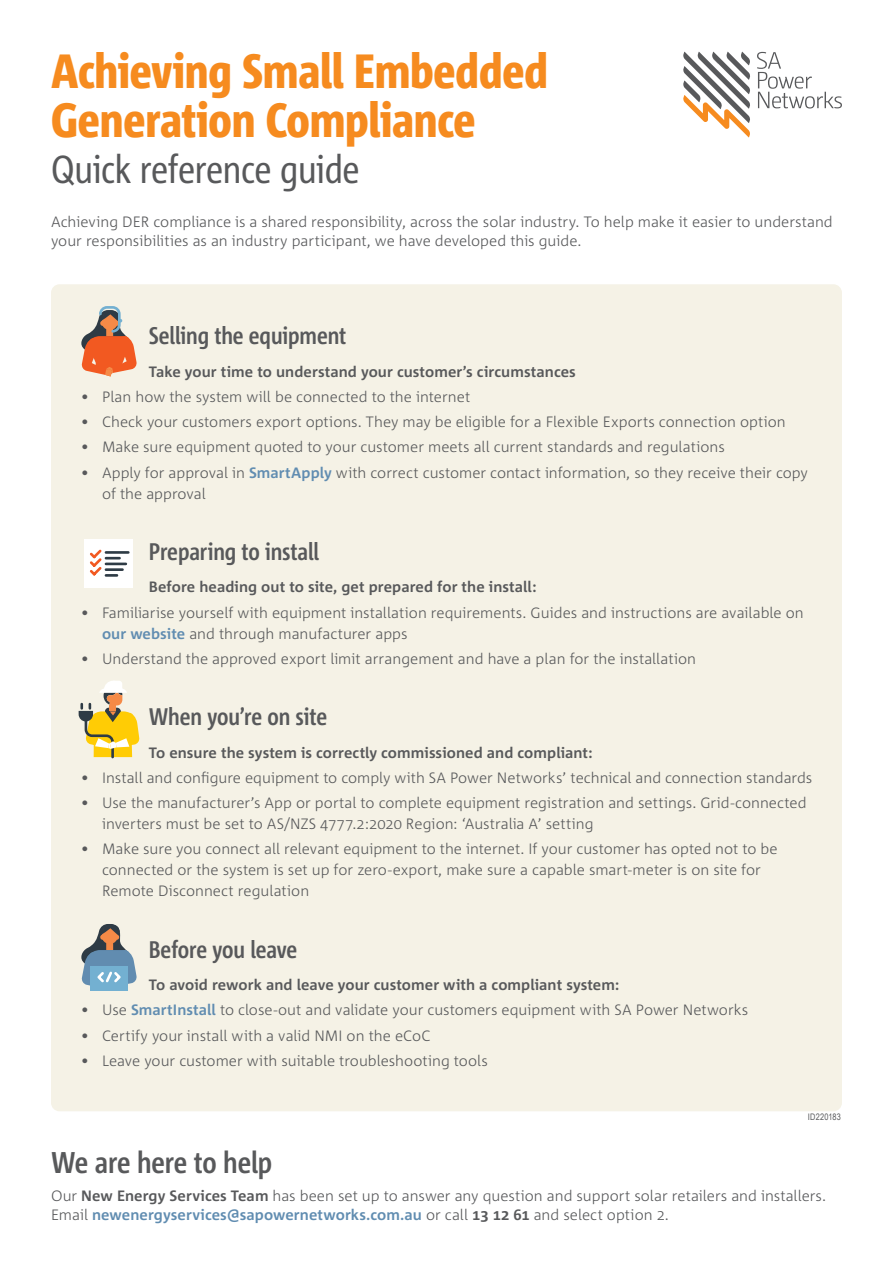
<style>
.page{position:relative;width:893px;height:1263px;background:#fff}
.page>*{position:absolute;margin:0;border:0;box-sizing:border-box;transform-origin:0 0}
.t1{font:800 48px/48.6px "Corpid C1 s Cd";letter-spacing:-.005em;color:#f68b1f}
.t2{font:39px "Corpid C1 s Cd";letter-spacing:-.01em;color:#58595b}
.t3{font:700 30px "Corpid C1 s Cd";letter-spacing:-.005em;color:#58595b}
.t4{font:700 24px "Corpid C1 s Cd";letter-spacing:-.005em;color:#58595b}
.t5{font:300 15px/21px "Corpid C1 s";color:#58595b}
.t6{font:700 15px "Corpid C1 s";letter-spacing:.005em;color:#58595b}
.t7{font:9px "Arial Narrow";letter-spacing:.02em;color:#58595b}
.s1{font-weight:700;color:#618db1}
.s2{font-weight:700}
</style>
<div class="page">
<div style="left:51px;top:284px;width:791px;height:827px;background:#f5f2e6;border-radius:9px"></div>
<svg style="left:683px;top:52px;width:159px;height:86px"></svg>
<svg style="left:81px;top:306px;width:56px;height:70px"></svg>
<div style="left:85px;top:540px;width:48px;height:48px;background:#fff"></div>
<hr style="left:106px;top:551px;width:22px;height:3px;background:#2e3b45">
<hr style="left:106px;top:563px;width:20px;height:2px;background:#2e3b45">
<hr style="left:106px;top:568px;width:17px;height:3px;background:#2e3b45">
<svg style="left:90px;top:549px;width:30px;height:28px"></svg>
<svg style="left:79px;top:681px;width:61px;height:78px"></svg>
<svg style="left:81px;top:924px;width:56px;height:66px"></svg>
<h1 class="t1" style="left:51px;top:45px;width:498px">Achieving Small Embedded<br>Generation Compliance</h1>
<h2 class="t2" style="left:51px;top:145px;width:310px">Quick reference guide</h2>
<p class="t5" style="left:51px;top:211px;width:783px;line-height:19.5px">Achieving DER compliance is a shared responsibility, across the solar industry. To help make it easier to understand your responsibilities as an industry participant, we have developed this guide.</p>
<h3 class="t4" style="left:149px;top:321px;width:199px">Selling the equipment</h3>
<p class="t6" style="left:149px;top:362px;width:428px">Take your time to understand your customer’s circumstances</p>
<p class="t5" style="left:81px;top:386px;width:391px">• Plan how the system will be connected to the internet</p>
<p class="t5" style="left:81px;top:411px;width:706px">• Check your customers export options. They may be eligible for a Flexible Exports connection option</p>
<p class="t5" style="left:81px;top:436px;width:645px">• Make sure equipment quoted to your customer meets all current standards and regulations</p>
<p class="t5" style="left:102px;top:461px;width:707px;text-indent:-21px">• Apply for approval in <span class="s1">SmartApply</span> with correct customer contact information, so they receive their copy of the approval</p>
<h3 class="t4" style="left:149px;top:536px;width:172px">Preparing to install</h3>
<p class="t6" style="left:149px;top:578px;width:389px">Before heading out to site, get prepared for the install:</p>
<p class="t5" style="left:102px;top:601px;width:703px;text-indent:-21px">• Familiarise yourself with equipment installation requirements. Guides and instructions are available on <span class="s1">our website</span> and through manufacturer apps</p>
<p class="t5" style="left:81px;top:648px;width:617px">• Understand the approved export limit arrangement and have a plan for the installation</p>
<h3 class="t4" style="left:149px;top:702px;width:180px">When you’re on site</h3>
<p class="t6" style="left:149px;top:743px;width:445px">To ensure the system is correctly commissioned and compliant:</p>
<p class="t5" style="left:81px;top:766px;width:733px">• Install and configure equipment to comply with SA Power Networks’ technical and connection standards</p>
<p class="t5" style="left:102px;top:792px;width:706px;text-indent:-21px">• Use the manufacturer’s App or portal to complete equipment registration and settings. Grid-connected inverters must be set to AS/NZS 4777.2:2020 Region: ‘Australia A’ setting</p>
<p class="t5" style="left:102px;top:838px;width:677px;text-indent:-21px">• Make sure you connect all relevant equipment to the internet. If your customer has opted not to be connected or the system is set up for zero-export, make sure a capable smart-meter is on site for<br>Remote Disconnect regulation</p>
<h3 class="t4" style="left:149px;top:934px;width:150px">Before you leave</h3>
<p class="t6" style="left:149px;top:975px;width:472px">To avoid rework and leave your customer with a compliant system:</p>
<p class="t5" style="left:81px;top:999px;width:669px">• Use <span class="s1">SmartInstall</span> to close-out and validate your customers equipment with SA Power Networks</p>
<p class="t5" style="left:81px;top:1024px;width:351px">• Certify your install with a valid NMI on the eCoC</p>
<p class="t5" style="left:81px;top:1049px;width:409px">• Leave your customer with suitable troubleshooting tools</p>
<p class="t7" style="left:808px;top:1110px;width:35px">ID220183</p>
<h3 class="t3" style="left:51px;top:1143px;width:223px">We are here to help</h3>
<p class="t5" style="left:51px;top:1185px;width:777px;line-height:19.5px">Our <span class="s2">New Energy Services Team</span> has been set up to answer any question and support solar retailers and installers.<br>Email <span class="s1">newenergyservices@sapowernetworks.com.au</span> or call <span class="s2">13 12 61</span> and select option 2.</p>
</div>
